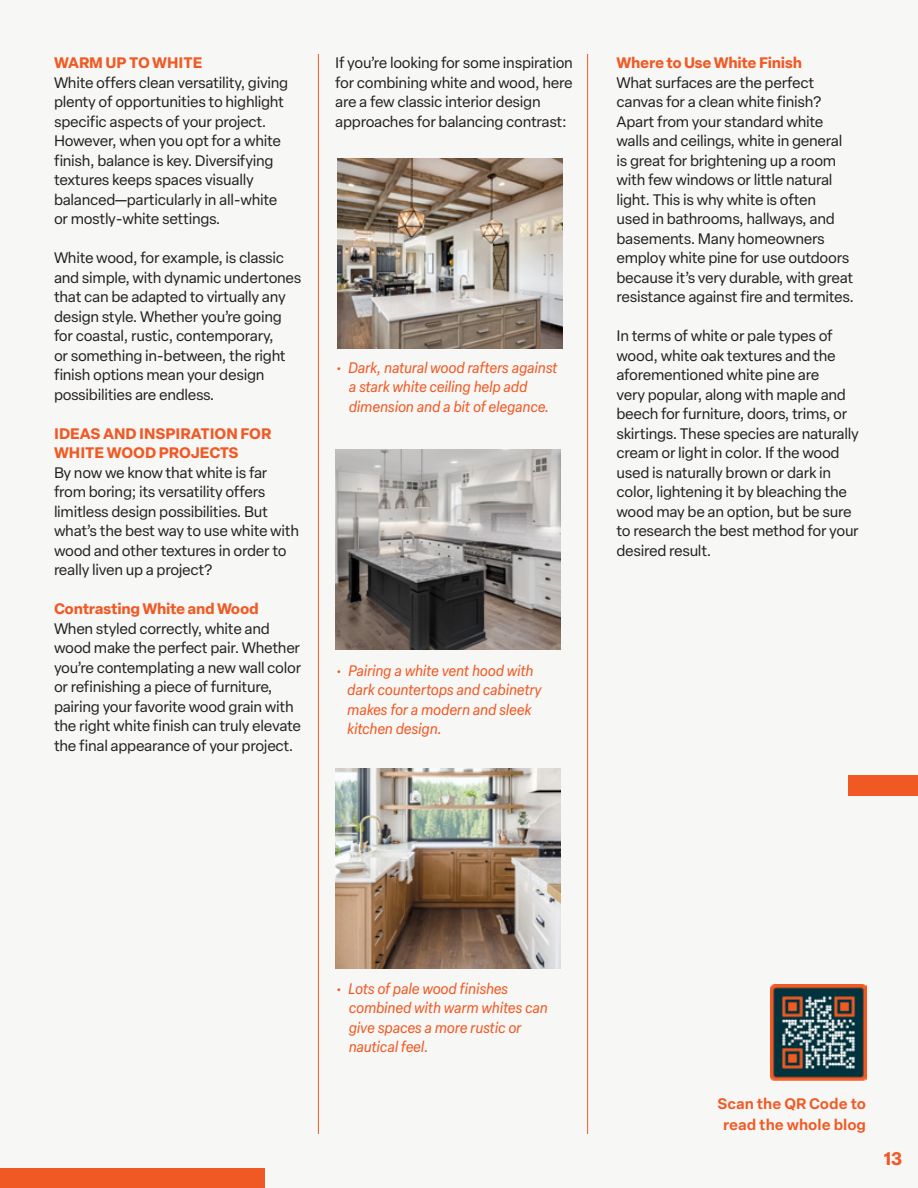
<style>
.page{position:relative;width:918px;height:1188px;background:#f7f7f5}
.page>*{position:absolute;margin:0;border:0;box-sizing:border-box;transform-origin:0 0}
.t1{font:700 18px "Elza Text";color:#f15924}
.t2{font:15px/19.5px "Elza Text";letter-spacing:-.02em;color:#231f20}
.t3{font:italic 15px/19.5px "Elza Text";letter-spacing:-.02em;color:#f15924}
.t4{font:700 15px/19.5px "Elza Text";color:#f15924}
.t5{font:700 15px "Elza Text";letter-spacing:-.02em;color:#f15924}
.t6{font:600 15px/21px "Elza Text";color:#f15924;text-align:center}
</style>
<div class="page">
<img style="left:337px;top:158px;width:226px;height:190px">
<img style="left:335px;top:768px;width:226px;height:201px">
<img style="left:335px;top:449px;width:226px;height:201px">
<div style="left:0;top:1168px;width:265px;height:20px;background:#f15924"></div>
<div style="left:848px;top:775px;width:70px;height:20px;background:#f15924"></div>
<img style="left:770px;top:985px;width:96px;height:95px">
<hr style="left:318px;top:54px;width:1px;height:1080px;background:#f15924">
<hr style="left:587px;top:54px;width:1px;height:1080px;background:#f15924">
<p class="t4" style="left:54px;top:53px;width:150px">WARM UP TO WHITE</p>
<p class="t2" style="left:54px;top:72px;width:236px">White offers clean versatility, giving plenty of opportunities to highlight specific aspects of your project.<br>However, when you opt for a white finish, balance is key. Diversifying textures keeps spaces visually balanced—particularly in all-white or mostly-white settings.</p>
<p class="t2" style="left:54px;top:247px;width:249px">White wood, for example, is classic and simple, with dynamic undertones that can be adapted to virtually any design style. Whether you’re going for coastal, rustic, contemporary,<br>or something in-between, the right finish options mean your design possibilities are endless.</p>
<p class="t4" style="left:54px;top:423px;width:219px">IDEAS AND INSPIRATION FOR<br>WHITE WOOD PROJECTS</p>
<p class="t2" style="left:54px;top:462px;width:247px">By now we know that white is far from boring; its versatility offers limitless design possibilities. But what’s the best way to use white with wood and other textures in order to really liven up a project?</p>
<p class="t5" style="left:54px;top:597px;width:206px">Contrasting White and Wood</p>
<p class="t2" style="left:54px;top:618px;width:249px">When styled correctly, white and wood make the perfect pair. Whether you’re contemplating a new wall color or refinishing a piece of furniture, pairing your favorite wood grain with the right white finish can truly elevate the final appearance of your project.</p>
<p class="t2" style="left:335px;top:52px;width:239px">If you’re looking for some inspiration for combining white and wood, here are a few classic interior design approaches for balancing contrast:</p>
<p class="t3" style="left:349px;top:357px;width:210px;text-indent:-14px">• Dark, natural wood rafters against a stark white ceiling help add dimension and a bit of elegance.</p>
<p class="t3" style="left:335px;top:660px;width:200px">• Pairing a white vent hood with</p>
<p class="t3" style="left:347px;top:679px;width:196px">dark countertops and cabinetry makes for a modern and sleek kitchen design.</p>
<p class="t5" style="left:616px;top:51px;width:187px">Where to Use White Finish</p>
<p class="t2" style="left:616px;top:72px;width:239px">What surfaces are the perfect canvas for a clean white finish?<br>Apart from your standard white walls and ceilings, white in general is great for brightening up a room with few windows or little natural light. This is why white is often<br>used in bathrooms, hallways, and basements. Many homeowners employ white pine for use outdoors because it’s very durable, with great resistance against fire and termites.</p>
<p class="t2" style="left:616px;top:325px;width:244px">In terms of white or pale types of wood, white oak textures and the aforementioned white pine are<br>very popular, along with maple and beech for furniture, doors, trims, or skirtings. These species are naturally cream or light in color. If the wood used is naturally brown or dark in color, lightening it by bleaching the wood may be an option, but be sure to research the best method for your desired result.</p>
<p class="t3" style="left:349px;top:978px;width:201px;text-indent:-14px">• Lots of pale wood finishes combined with warm whites can give spaces a more rustic or nautical feel.</p>
<p class="t6" style="left:718px;top:1093px;width:150px">Scan the QR Code to read the whole blog</p>
<p class="t1" style="left:884px;top:1144px;width:20px">13</p>
</div>
